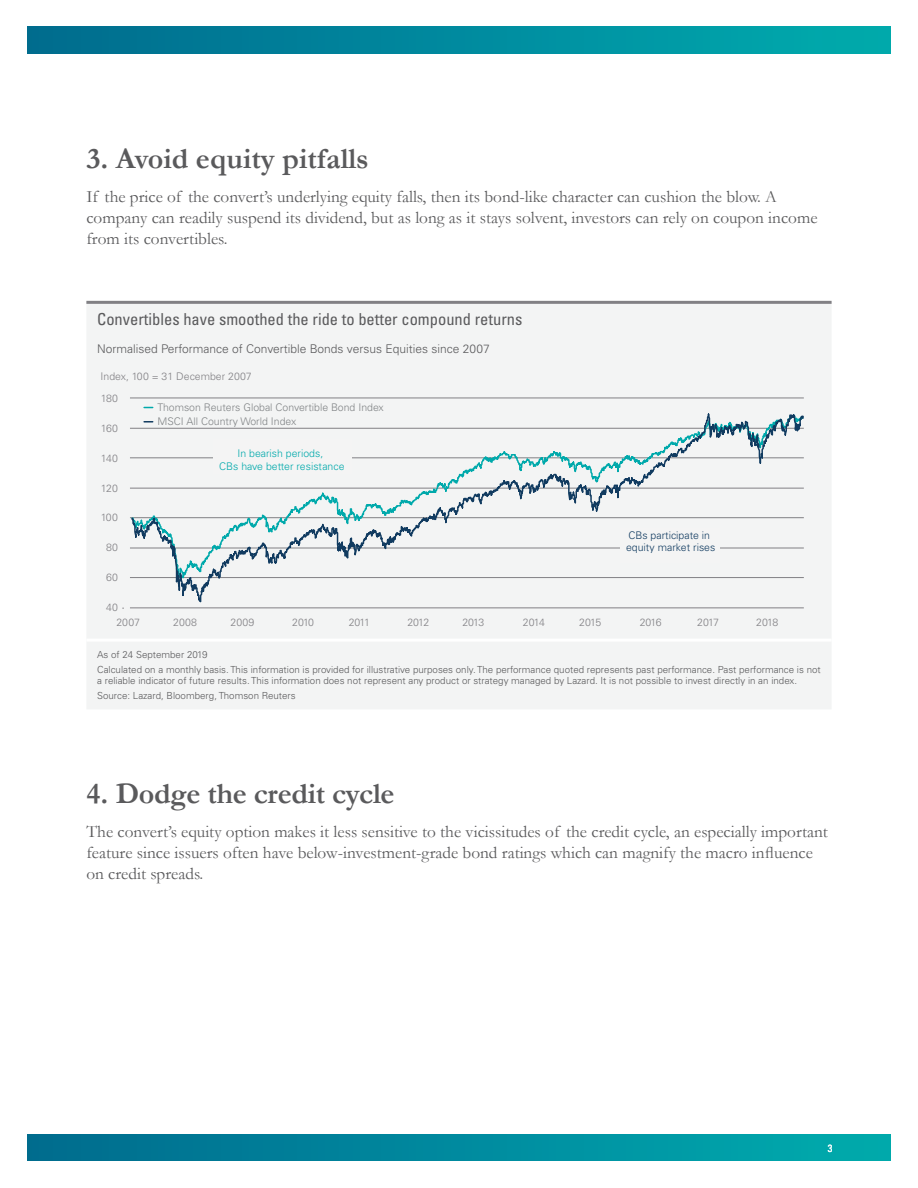
<style>
.page{position:relative;width:918px;height:1188px;background:#fff}
.page>*{position:absolute;margin:0;border:0;box-sizing:border-box;transform-origin:0 0}
.t1{font:700 30px "Garamond";letter-spacing:-.01em;color:#5a5a5c}
.t2{font:17.25px/20.7px "Garamond";color:#5a5a5c}
.t3{font:condensed 16.5px "Univers LT Std";color:#5a5a5c}
.t4{font:300 12px "Univers LT Std";color:#5a5a5c}
.t5{font:300 10.5px "Univers LT Std";color:#818084}
.t6{font:300 10.5px "Univers LT Std";color:#818486}
.t7{font:300 10.5px/12.6px "Univers LT Std";color:#00a9ab;text-align:center}
.t8{font:300 10.5px/12.6px "Univers LT Std";color:#113b60}
.t9{font:condensed 10.5px "Univers LT Std";color:#fff}
.t10{font:300 9.75px/14.7px "Univers LT Std";color:#5a5a5c}
</style>
<div class="page">
<div style="left:0;top:1134px;width:891px;height:27px;background:linear-gradient(to right,#00698e,#00abae)"></div>
<div style="left:0;top:27px;width:891px;height:27px;background:linear-gradient(to right,#00698e,#00abae)"></div>
<div style="left:0;top:0;width:27px;height:1188px;background:#fff"></div>
<div style="left:87px;top:304px;width:744px;height:405px;background:#f3f4f4"></div>
<hr style="left:86px;top:301px;width:746px;height:3px;background:#818084">
<hr style="left:86px;top:639px;width:746px;height:3px;background:#fff">
<hr style="left:130px;top:577px;width:674px;height:1px;background:#818084">
<hr style="left:130px;top:548px;width:674px;height:1px;background:#818084">
<hr style="left:130px;top:517px;width:674px;height:1px;background:#818084">
<hr style="left:130px;top:488px;width:674px;height:1px;background:#818084">
<hr style="left:130px;top:458px;width:674px;height:1px;background:#818084">
<hr style="left:130px;top:428px;width:674px;height:1px;background:#818084">
<hr style="left:130px;top:398px;width:674px;height:1px;background:#818084">
<hr style="left:130px;top:608px;width:674px;height:1px;background:#818084">
<svg style="left:131px;top:409px;width:673px;height:202px"></svg>
<h1 class="t1" style="left:86px;top:138px;width:284px">3. Avoid equity pitfalls</h1>
<p class="t2" style="left:86px;top:186px;width:733px">If the price of the convert’s underlying equity falls, then its bond-like character can cushion the blow. A company can readily suspend its dividend, but as long as it stays solvent, investors can rely on coupon income from its convertibles.</p>
<p class="t3" style="left:97px;top:309px;width:427px">Convertibles have smoothed the ride to better compound returns</p>
<p class="t4" style="left:97px;top:342px;width:394px">Normalised Performance of Convertible Bonds versus Equities since 2007</p>
<p class="t5" style="left:101px;top:370px;width:153px">Index, 100 = 31 December 2007</p>
<p class="t6" style="left:158px;top:415px;width:140px">MSCI All Country World Index</p>
<p class="t5" style="left:101px;top:392px;width:19px">180</p>
<p class="t5" style="left:101px;top:422px;width:19px">160</p>
<p class="t5" style="left:101px;top:452px;width:19px">140</p>
<p class="t5" style="left:101px;top:482px;width:19px">120</p>
<p class="t5" style="left:101px;top:511px;width:18px">100</p>
<p class="t5" style="left:106px;top:541px;width:13px">80</p>
<p class="t5" style="left:106px;top:571px;width:13px">60</p>
<p class="t5" style="left:106px;top:601px;width:13px">40</p>
<p class="t6" style="left:157px;top:401px;width:228px">Thomson Reuters Global Convertible Bond Index</p>
<p class="t7" style="left:219px;top:447px;width:127px">In bearish periods,<br>CBs have better resistance</p>
<p class="t8" style="left:626px;top:529px;width:91px">CBs participate in equity market rises</p>
<p class="t5" style="left:116px;top:616px;width:25px">2007</p>
<p class="t5" style="left:173px;top:616px;width:25px">2008</p>
<p class="t5" style="left:231px;top:616px;width:25px">2009</p>
<p class="t5" style="left:292px;top:616px;width:23px">2010</p>
<p class="t5" style="left:349px;top:616px;width:23px">2011</p>
<p class="t5" style="left:407px;top:616px;width:24px">2012</p>
<p class="t5" style="left:462px;top:616px;width:24px">2013</p>
<p class="t5" style="left:523px;top:616px;width:24px">2014</p>
<p class="t5" style="left:579px;top:616px;width:24px">2015</p>
<p class="t5" style="left:640px;top:616px;width:24px">2016</p>
<p class="t5" style="left:697px;top:616px;width:23px">2017</p>
<p class="t5" style="left:756px;top:616px;width:24px">2018</p>
<p class="t10" style="left:97px;top:647px;width:725px">As of 24 September 2019<br>Calculated on a monthly basis. This information is provided for illustrative purposes only. The performance quoted represents past performance. Past performance is not</p>
<p class="t10" style="left:97px;top:673px;width:701px">a reliable indicator of future results. This information does not represent any product or strategy managed by Lazard. It is not possible to invest directly in an index.<br>Source: Lazard, Bloomberg, Thomson Reuters</p>
<h1 class="t1" style="left:86px;top:773px;width:310px">4. Dodge the credit cycle</h1>
<p class="t2" style="left:86px;top:821px;width:743px">The convert’s equity option makes it less sensitive to the vicissitudes of the credit cycle, an especially important feature since issuers often have below-investment-grade bond ratings which can magnify the macro influence on credit spreads.</p>
<p class="t9" style="left:828px;top:1142px;width:6px">3</p>
</div>
